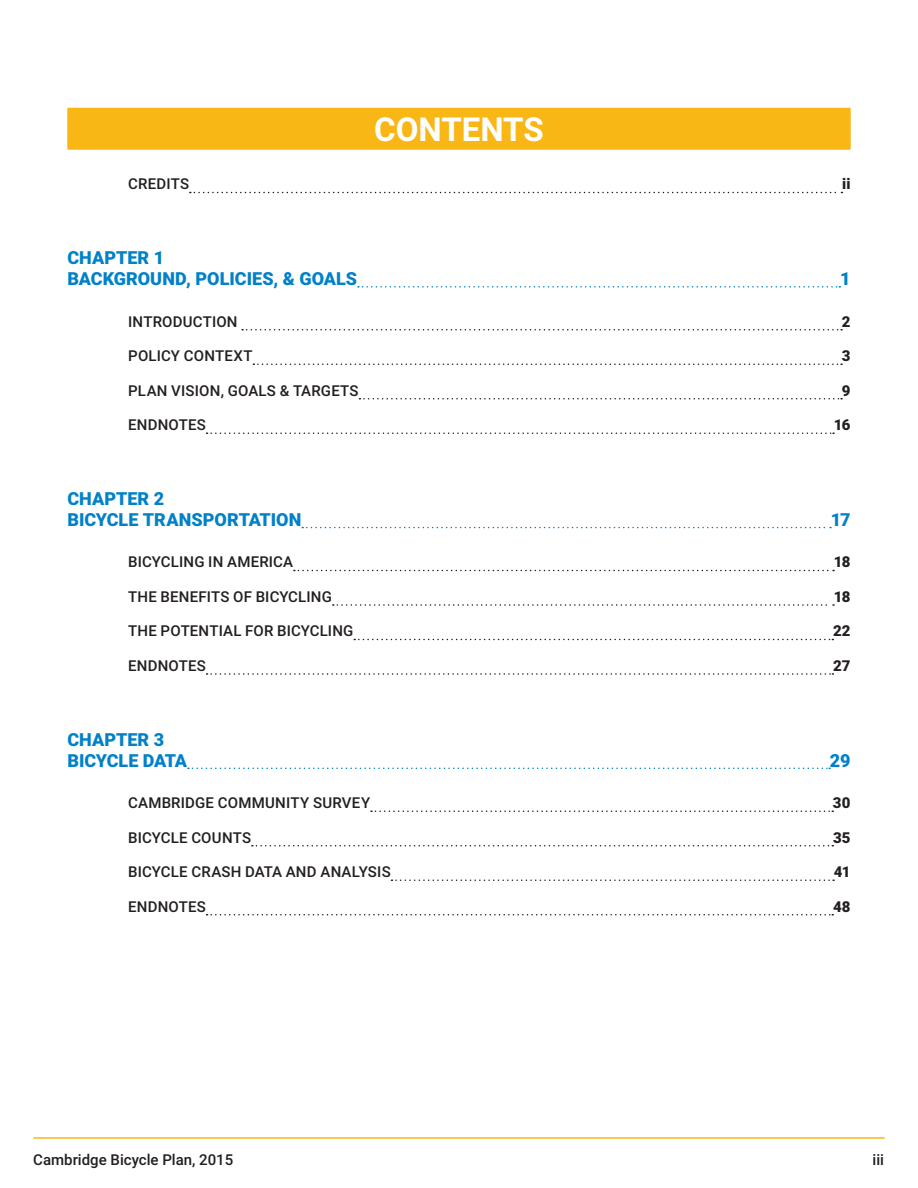
<style>
.page{position:relative;width:918px;height:1188px;background:#fff}
.page>*{position:absolute;margin:0;border:0;box-sizing:border-box;transform-origin:0 0}
.Heading_1{font:700 33px "Roboto";color:#fff}
.TOC_Level_1{font:900 18px "Roboto";color:#0081c8}
.TOC_Chapter_Number{font:900 18px "Roboto";color:#0081c8}
.TOC_Level_1-2{font:900 18px "Roboto";letter-spacing:-.02em;color:#0081c8}
.TOC_Level_2{font:500 15px "Roboto";letter-spacing:.01em;color:#231f20}
.TOC_Level_2-2{font:900 15px "Roboto";color:#231f20}
</style>
<div class="page">
<hr style="left:33px;top:1137px;width:852px;height:2px;background:#f9b716">
<div style="left:68px;top:108px;width:782px;height:42px;background:#f9b716"></div>
<svg style="left:190px;top:192px;width:652px;height:1px"></svg>
<svg style="left:358px;top:286px;width:482px;height:2px"></svg>
<svg style="left:242px;top:329px;width:600px;height:1px"></svg>
<svg style="left:253px;top:363px;width:589px;height:2px"></svg>
<svg style="left:359px;top:398px;width:483px;height:1px"></svg>
<svg style="left:207px;top:432px;width:627px;height:2px"></svg>
<svg style="left:302px;top:527px;width:529px;height:1px"></svg>
<svg style="left:294px;top:570px;width:540px;height:1px"></svg>
<svg style="left:333px;top:604px;width:501px;height:2px"></svg>
<svg style="left:354px;top:639px;width:479px;height:1px"></svg>
<svg style="left:207px;top:673px;width:626px;height:2px"></svg>
<svg style="left:188px;top:768px;width:642px;height:1px"></svg>
<svg style="left:371px;top:810px;width:462px;height:2px"></svg>
<svg style="left:252px;top:845px;width:581px;height:1px"></svg>
<svg style="left:391px;top:879px;width:443px;height:2px"></svg>
<svg style="left:207px;top:914px;width:626px;height:1px"></svg>
<p class="Heading_1" style="left:374px;top:107px;width:171px">CONTENTS</p>
<p class="TOC_Level_2" style="left:128px;top:174px;width:62px">CREDITS</p>
<p class="TOC_Level_2-2" style="left:842px;top:174px;width:10px">ii</p>
<p class="TOC_Chapter_Number" style="left:68px;top:245px;width:98px">CHAPTER 1</p>
<p class="TOC_Level_1" style="left:68px;top:266px;width:291px">BACKGROUND, POLICIES, &amp; GOALS</p>
<p class="TOC_Level_1" style="left:840px;top:266px;width:12px">1</p>
<p class="TOC_Level_2" style="left:128px;top:311px;width:111px">INTRODUCTION</p>
<p class="TOC_Level_2-2" style="left:842px;top:311px;width:10px">2</p>
<p class="TOC_Level_2" style="left:128px;top:345px;width:126px">POLICY CONTEXT</p>
<p class="TOC_Level_2-2" style="left:842px;top:345px;width:10px">3</p>
<p class="TOC_Level_2" style="left:128px;top:380px;width:232px">PLAN VISION, GOALS &amp; TARGETS</p>
<p class="TOC_Level_2-2" style="left:842px;top:380px;width:10px">9</p>
<p class="TOC_Level_2" style="left:128px;top:414px;width:79px">ENDNOTES</p>
<p class="TOC_Level_2-2" style="left:834px;top:414px;width:18px">16</p>
<p class="TOC_Chapter_Number" style="left:68px;top:486px;width:98px">CHAPTER 2</p>
<p class="TOC_Level_1" style="left:68px;top:507px;width:235px">BICYCLE TRANSPORTATION</p>
<p class="TOC_Level_1" style="left:831px;top:507px;width:21px">17</p>
<p class="TOC_Level_2" style="left:128px;top:552px;width:166px">BICYCLING IN AMERICA</p>
<p class="TOC_Level_2-2" style="left:834px;top:552px;width:18px">18</p>
<p class="TOC_Level_2" style="left:128px;top:586px;width:205px">THE BENEFITS OF BICYCLING</p>
<p class="TOC_Level_2-2" style="left:834px;top:586px;width:18px">18</p>
<p class="TOC_Level_2" style="left:128px;top:621px;width:227px">THE POTENTIAL FOR BICYCLING</p>
<p class="TOC_Level_2-2" style="left:833px;top:621px;width:19px">22</p>
<p class="TOC_Level_2" style="left:128px;top:655px;width:79px">ENDNOTES</p>
<p class="TOC_Level_2-2" style="left:833px;top:655px;width:19px">27</p>
<p class="TOC_Chapter_Number" style="left:68px;top:727px;width:98px">CHAPTER 3</p>
<p class="TOC_Level_1-2" style="left:68px;top:748px;width:121px">BICYCLE DATA</p>
<p class="TOC_Level_1" style="left:830px;top:748px;width:22px">29</p>
<p class="TOC_Level_2" style="left:128px;top:792px;width:243px">CAMBRIDGE COMMUNITY SURVEY</p>
<p class="TOC_Level_2-2" style="left:833px;top:792px;width:19px">30</p>
<p class="TOC_Level_2" style="left:128px;top:827px;width:124px">BICYCLE COUNTS</p>
<p class="TOC_Level_2-2" style="left:833px;top:827px;width:19px">35</p>
<p class="TOC_Level_2" style="left:128px;top:861px;width:264px">BICYCLE CRASH DATA AND ANALYSIS</p>
<p class="TOC_Level_2-2" style="left:834px;top:861px;width:18px">41</p>
<p class="TOC_Level_2" style="left:128px;top:896px;width:79px">ENDNOTES</p>
<p class="TOC_Level_2-2" style="left:833px;top:896px;width:19px">48</p>
<p class="TOC_Level_2" style="left:33px;top:1149px;width:202px">Cambridge Bicycle Plan, 2015</p>
<p class="TOC_Level_2" style="left:873px;top:1149px;width:13px">iii</p>
</div>
